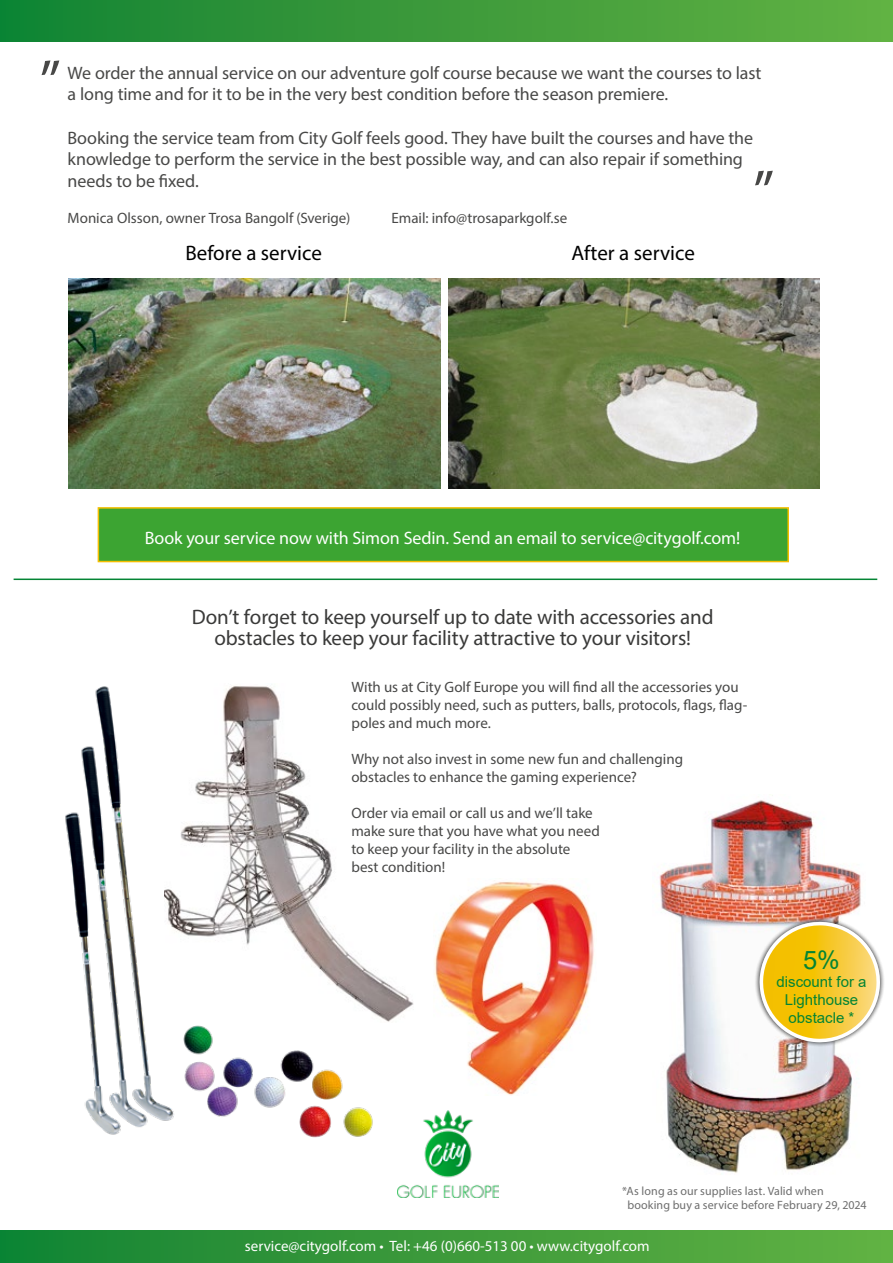
<style>
.page{position:relative;width:893px;height:1263px;background:#fff}
.page>*{position:absolute;margin:0;border:0;box-sizing:border-box;transform-origin:0 0}
.t1{font:60px "Myriad Pro";color:#484847}
.t2{font:25.5px "Arial";color:#048434}
.t3{font:21px/21px "Myriad Pro";letter-spacing:-.01em;color:#3a3a39;text-align:center}
.t4{font:21px "Myriad Pro";color:#000}
.t5{font:18px/21.6px "Myriad Pro";letter-spacing:-.005em;color:#484847}
.t6{font:18px "Myriad Pro";letter-spacing:-.005em;color:#fff}
.t7{font:15px/18px "Myriad Pro";color:#484847}
.t8{font:15px "Myriad Pro";color:#fff}
.t9{font:15px/18px "Arial";color:#048434;text-align:center}
.t10{font:12px/14.4px "Myriad Pro";letter-spacing:.01em;color:#6e6e6e}
</style>
<div class="page">
<img style="left:398px;top:1111px;width:100px;height:86px">
<div style="left:98px;top:507px;width:691px;height:55px;background:#3ca432;border:2px solid #f4bf00"></div>
<img style="left:659px;top:795px;width:202px;height:378px">
<img style="left:68px;top:278px;width:372px;height:211px">
<img style="left:448px;top:278px;width:372px;height:211px">
<hr style="left:14px;top:578px;width:863px;height:2px;background:#048434">
<img style="left:434px;top:881px;width:160px;height:214px">
<img style="left:183px;top:1025px;width:190px;height:113px">
<img style="left:65px;top:686px;width:109px;height:449px">
<img style="left:165px;top:686px;width:249px;height:337px">
<div style="left:755px;top:917px;width:130px;height:130px;background:#000;opacity:.5"></div>
<svg style="left:756px;top:918px;width:127px;height:126px"></svg>
<div style="left:0;top:1230px;width:893px;height:33px;background:linear-gradient(to right,#128334,#64b243)"></div>
<div style="left:0;top:0;width:893px;height:41px;background:linear-gradient(to right,#128334,#64b243)"></div>
<h1 class="t1" style="left:39px;top:44px;width:23px">”</h1>
<p class="t5" style="left:68px;top:62px;width:695px">We order the annual service on our adventure golf course because we want the courses to last a long time and for it to be in the very best condition before the season premiere.</p>
<p class="t5" style="left:68px;top:126px;width:687px">Booking the service team from City Golf feels good. They have built the courses and have the knowledge to perform the service in the best possible way, and can also repair if something needs to be fixed.</p>
<p class="t7" style="left:68px;top:209px;width:284px">Monica Olsson, owner Trosa Bangolf (Sverige)</p>
<p class="t7" style="left:392px;top:209px;width:177px">Email: info@trosaparkgolf.se</p>
<h1 class="t1" style="left:753px;top:155px;width:23px">”</h1>
<h3 class="t4" style="left:185px;top:240px;width:138px">Before a service</h3>
<h3 class="t4" style="left:571px;top:240px;width:125px">After a service</h3>
<p class="t6" style="left:145px;top:527px;width:597px">Book your service now with Simon Sedin. Send an email to service@citygolf.com!</p>
<h3 class="t3" style="left:192px;top:606px;width:523px">Don’t forget to keep yourself up to date with accessories and obstacles to keep your facility attractive to your visitors!</h3>
<p class="t7" style="left:351px;top:678px;width:397px">With us at City Golf Europe you will find all the accessories you could possibly need, such as putters, balls, protocols, flags, flag&shy;poles and much more.</p>
<p class="t7" style="left:351px;top:750px;width:333px">Why not also invest in some new fun and challenging obstacles to enhance the gaming experience?</p>
<p class="t7" style="left:351px;top:804px;width:250px">Order via email or call us and we’ll take make sure that you have what you need to keep your facility in the absolute best condition!</p>
<h2 class="t2" style="left:803px;top:942px;width:38px">5%</h2>
<p class="t9" style="left:776px;top:972px;width:92px">discount for a<br>Lighthouse obstacle *</p>
<p class="t10" style="left:627px;top:1183px;width:241px;text-indent:-5px">*As long as our supplies last. Valid when booking buy a service before February 29, 2024</p>
<p class="t8" style="left:245px;top:1237px;width:406px">service@citygolf.com • Tel: +46 (0)660-513 00 • www.citygolf.com</p>
</div>
